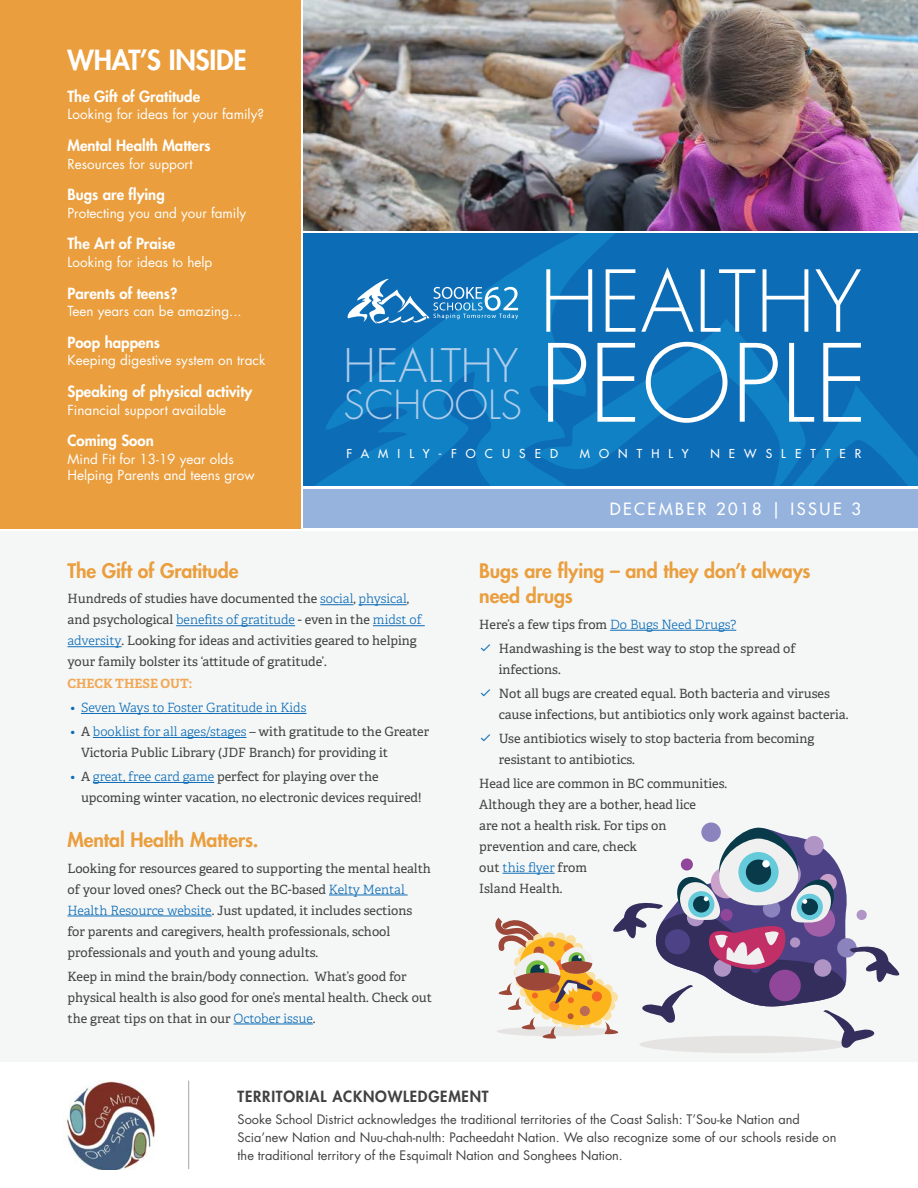
<style>
.page{position:relative;width:918px;height:1188px;background:#fff}
.page>*{position:absolute;margin:0;border:0;box-sizing:border-box;transform-origin:0 0}
.t1{font:300 104.55px "Futura Std";color:#fff}
.t2{font:300 82.8px "Futura Std";color:#fff}
.t3{font:300 45px "Futura Std";color:#afccea}
.t4{font:300 39px "Futura Std";color:#afccea}
.t5{font:800 27px "Futura Std";letter-spacing:-.005em;color:#fff}
.Headings{font:800 19.5px/25.5px "Futura Std";letter-spacing:-.005em;color:#ea9e3d}
.t6{font:500 16.5px "Futura Std";letter-spacing:.15em;color:#fff}
.Sidebar_-_Head{font:800 15px "Futura Std";color:#fff}
.t7{font:800 15px "Futura Std";letter-spacing:.05em;color:#414141}
.Sidebar_-_Body{font:13.5px/16.2px "Futura Std";color:#fff}
.Body{font:12.75px/21px "Adelle";color:#414141}
.t8{font:12.75px/18px "Futura Std";color:#414141}
.t9{font:300 12.75px "Adelle";letter-spacing:-.005em;color:#0d6cb6}
.Body-2{font:700 12.75px "Adelle";color:#f1a857}
.t10{font:500 12px "Futura Std";letter-spacing:.76em;color:#fff}
.s1{font-weight:300;color:#0d6cb6}
</style>
<div class="page">
<div style="left:303px;top:233px;width:615px;height:253px;background:#0d6cb6"></div>
<svg style="left:315px;top:233px;width:300px;height:253px"></svg>
<svg style="left:535px;top:311px;width:242px;height:175px"></svg>
<svg style="left:725px;top:385px;width:193px;height:101px"></svg>
<div style="left:0;top:531px;width:918px;height:531px;background:#f5f7f7"></div>
<div style="left:639px;top:1036px;width:209px;height:17px;background:#e5e4e3;border-radius:50%"></div>
<img style="left:303px;top:0;width:615px;height:230px">
<div style="left:303px;top:489px;width:615px;height:39px;background:#95b3dd"></div>
<hr style="left:320px;top:604px;width:33px;height:1px;background:#0d6cb6">
<hr style="left:359px;top:604px;width:48px;height:1px;background:#0d6cb6">
<hr style="left:176px;top:625px;width:119px;height:1px;background:#0d6cb6">
<hr style="left:373px;top:625px;width:52px;height:1px;background:#0d6cb6">
<hr style="left:68px;top:646px;width:54px;height:1px;background:#0d6cb6">
<hr style="left:81px;top:713px;width:226px;height:1px;background:#0d6cb6">
<hr style="left:93px;top:737px;width:154px;height:1px;background:#0d6cb6">
<hr style="left:93px;top:782px;width:121px;height:1px;background:#0d6cb6">
<hr style="left:329px;top:895px;width:79px;height:1px;background:#0d6cb6">
<hr style="left:68px;top:916px;width:144px;height:1px;background:#0d6cb6">
<hr style="left:234px;top:1024px;width:79px;height:1px;background:#0d6cb6">
<hr style="left:610px;top:630px;width:126px;height:1px;background:#0d6cb6">
<img style="left:66px;top:1081px;width:90px;height:88px">
<hr style="left:188px;top:1081px;width:1px;height:88px;background:#a6a6a6">
<div style="left:0;top:0;width:300px;height:528px;background:#ea9e3d"></div>
<svg style="left:495px;top:822px;width:405px;height:226px"></svg>
<svg style="left:348px;top:279px;width:170px;height:45px"></svg>
<p class="t5" style="left:68px;top:43px;width:181px">WHAT’S INSIDE</p>
<p class="Sidebar_-_Head" style="left:68px;top:87px;width:134px">The Gift of Gratitude</p>
<p class="Sidebar_-_Body" style="left:68px;top:107px;width:198px">Looking for ideas for your family?</p>
<p class="Sidebar_-_Head" style="left:68px;top:136px;width:145px">Mental Health Matters</p>
<p class="Sidebar_-_Body" style="left:68px;top:156px;width:127px">Resources for support</p>
<p class="Sidebar_-_Head" style="left:68px;top:185px;width:99px">Bugs are flying</p>
<p class="Sidebar_-_Body" style="left:68px;top:205px;width:180px">Protecting you and your family</p>
<p class="Sidebar_-_Head" style="left:68px;top:234px;width:109px">The Art of Praise</p>
<p class="Sidebar_-_Body" style="left:68px;top:254px;width:146px">Looking for ideas to help</p>
<p class="Sidebar_-_Head" style="left:68px;top:284px;width:111px">Parents of teens?</p>
<p class="Sidebar_-_Body" style="left:68px;top:303px;width:176px">Teen years can be amazing...</p>
<p class="Sidebar_-_Head" style="left:68px;top:333px;width:94px">Poop happens</p>
<p class="Sidebar_-_Body" style="left:68px;top:353px;width:199px">Keeping digestive system on track</p>
<p class="Sidebar_-_Head" style="left:68px;top:382px;width:186px">Speaking of physical activity</p>
<p class="Sidebar_-_Body" style="left:68px;top:402px;width:160px">Financial support available</p>
<p class="Sidebar_-_Head" style="left:68px;top:431px;width:88px">Coming Soon</p>
<p class="Sidebar_-_Body" style="left:68px;top:451px;width:189px">Mind Fit for 13-19 year olds<br>Helping Parents and teens grow</p>
<p class="t2" style="left:540px;top:251px;width:323px">HEALTHY</p>
<p class="t1" style="left:540px;top:320px;width:330px">PEOPLE</p>
<p class="t10" style="left:347px;top:446px;width:213px">FAMILY-FOCUSED</p>
<p class="t10" style="left:580px;top:446px;width:110px">MONTHLY</p>
<p class="t10" style="left:710px;top:446px;width:153px">NEWSLETTER</p>
<p class="t3" style="left:344px;top:338px;width:176px">HEALTHY</p>
<p class="t4" style="left:344px;top:381px;width:180px">SCHOOLS</p>
<p class="t6" style="left:610px;top:499px;width:253px">DECEMBER 2018 | ISSUE 3</p>
<p class="Headings" style="left:68px;top:558px;width:173px">The Gift of Gratitude</p>
<p class="Body" style="left:68px;top:589px;width:356px">Hundreds of studies have documented the <span class="s1">social</span>, <span class="s1">physical</span>, and psychological <span class="s1">benefits of gratitude</span> - even in the <span class="s1">midst of adversity</span>. Looking for ideas and activities geared to helping your family bolster its ‘attitude of gratitude’.</p>
<p class="Body-2" style="left:68px;top:676px;width:126px">CHECK THESE OUT:</p>
<p class="t9" style="left:70px;top:700px;width:238px">• Seven Ways to Foster Gratitude in Kids</p>
<p class="Body" style="left:81px;top:721px;width:350px;text-indent:-10px"><span class="s1">•</span> A <span class="s1">booklist for all ages/stages</span> – with gratitude to the Greater<br>Victoria Public Library (JDF Branch) for providing it</p>
<p class="Body" style="left:81px;top:766px;width:342px;text-indent:-10px"><span class="s1">•</span> A <span class="s1">great, free card game</span> perfect for playing over the upcoming winter vacation, no electronic devices required!</p>
<p class="Headings" style="left:68px;top:827px;width:192px">Mental Health Matters.</p>
<p class="Body" style="left:68px;top:858px;width:365px">Looking for resources geared to supporting the mental health of your loved ones? Check out the BC-based <span class="s1">Kelty Mental Health Resource website</span>. Just updated, it includes sections for parents and caregivers, health professionals, school professionals and youth and young adults.</p>
<p class="Body" style="left:68px;top:966px;width:366px">Keep in mind the brain/body connection. What’s good for physical health is also good for one’s mental health. Check out the great tips on that in our <span class="s1">October issue</span>.</p>
<p class="Headings" style="left:479px;top:558px;width:333px">Bugs are flying – and they don’t always need drugs</p>
<p class="Body" style="left:479px;top:614px;width:259px">Here’s a few tips from <span class="s1">Do Bugs Need Drugs?</span></p>
<p class="Body" style="left:499px;top:638px;width:298px">Handwashing is the best way to stop the spread of infections.</p>
<p class="Body" style="left:499px;top:683px;width:351px">Not all bugs are created equal. Both bacteria and viruses cause infections, but antibiotics only work against bacteria.</p>
<p class="Body" style="left:499px;top:728px;width:317px">Use antibiotics wisely to stop bacteria from becoming resistant to antibiotics.</p>
<p class="Body" style="left:479px;top:773px;width:250px">Head lice are common in BC communities.<br>Although they are a bother, head lice<br>are not a health risk. For tips on prevention and care, check<br>out <span class="s1">this flyer</span> from<br>Island Health.</p>
<p class="t7" style="left:238px;top:1087px;width:252px">TERRITORIAL ACKNOWLEDGEMENT</p>
<p class="t8" style="left:238px;top:1111px;width:600px">Sooke School District acknowledges the traditional territories of the Coast Salish: T’Sou-ke Nation and<br>Scia’new Nation and Nuu-chah-nulth: Pacheedaht Nation. We also recognize some of our schools reside on the traditional territory of the Esquimalt Nation and Songhees Nation.</p>
</div>
